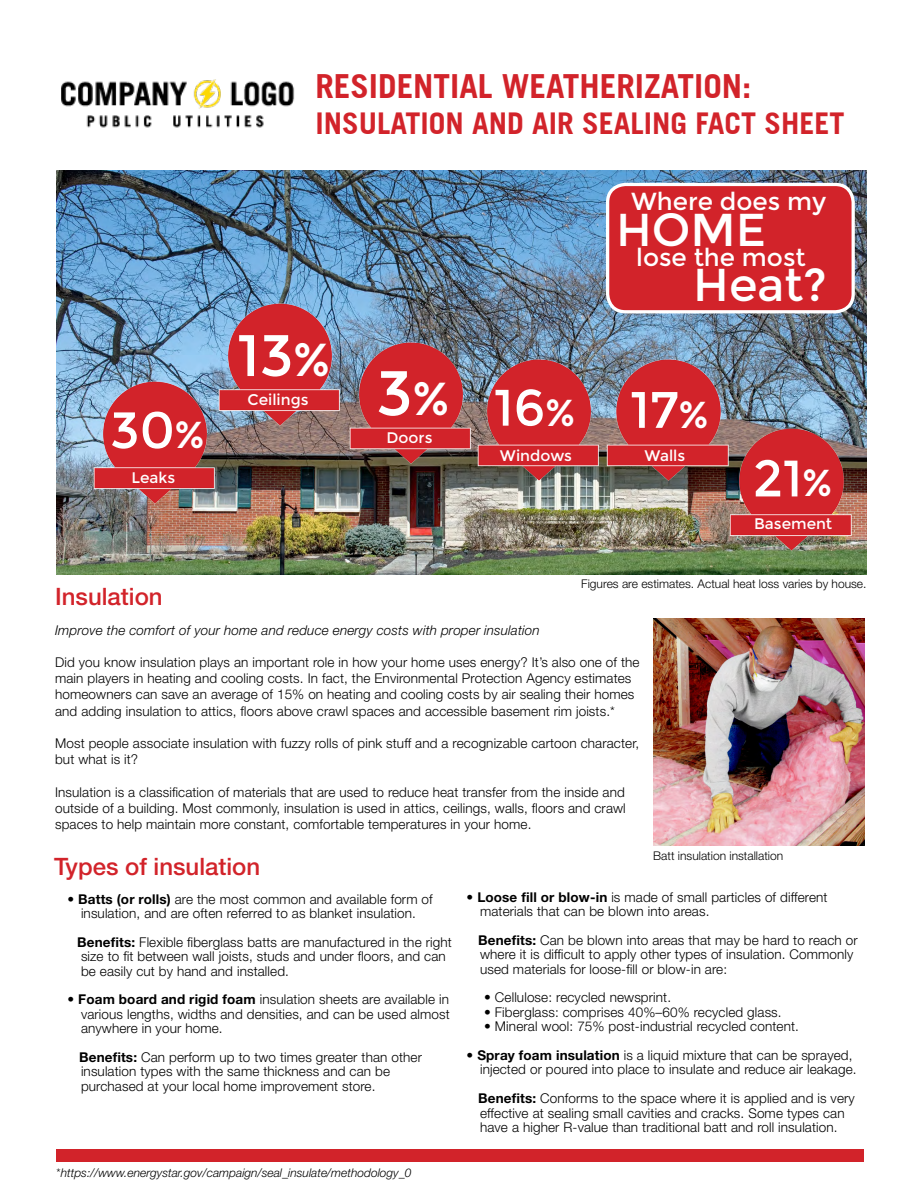
<style>
.page{position:relative;width:918px;height:1188px;background:#fff}
.page>*{position:absolute;margin:0;border:0;box-sizing:border-box;transform-origin:0 0}
.t1{font:63.15px "Montserrat";color:#fff}
.t2{font:58.5px "Montserrat";color:#fff}
.t3{font:51.3px "Montserrat";color:#fff}
.t4{font:46.05px "Montserrat";color:#fff}
.Header_1{font:700 33.3px "Trade Gothic";color:#d2232a}
.Header_1-2{font:700 30px "Trade Gothic";color:#d2232a}
.t5{font:24.75px "Montserrat";color:#fff}
.t6{font:500 24px "Helvetica Neue LT Std";color:#d2232a}
.t7{font:15.3px "Montserrat";color:#fff}
.t8{font:300 13.5px/14.4px "Helvetica Neue LT Std";letter-spacing:.01em;color:#000}
.t9{font:italic 300 13.5px "Helvetica Neue LT Std";letter-spacing:.01em;color:#000}
.t10{font:300 12px "Helvetica Neue LT Std";color:#000}
.t11{font:italic 300 12px "Helvetica Neue LT Std";color:#000}
.s1{font-size:37.5px}
.s2{font-size:46.2px}
.s3{font-weight:700}
.s4{font-style:normal}
</style>
<div class="page">
<img style="left:653px;top:619px;width:211px;height:227px">
<div style="left:57px;top:1149px;width:807px;height:13px;background:#d2232a"></div>
<img style="left:57px;top:171px;width:809px;height:404px">
<img style="left:202px;top:287px;width:156px;height:155px">
<img style="left:77px;top:365px;width:156px;height:155px">
<img style="left:333px;top:325px;width:156px;height:156px">
<img style="left:714px;top:412px;width:153px;height:155px">
<img style="left:617px;top:342px;width:129px;height:156px">
<img style="left:461px;top:342px;width:156px;height:156px">
<div style="left:608px;top:184px;width:245px;height:128px;background:#d2232a;border-radius:18px"></div>
<div style="left:606px;top:183px;width:249px;height:130px;border:3px solid #fff;border-radius:18px"></div>
<img style="left:61px;top:79px;width:234px;height:49px">
<p class="Header_1" style="left:315px;top:66px;width:438px">RESIDENTIAL WEATHERIZATION:</p>
<p class="Header_1-2" style="left:315px;top:105px;width:531px">INSULATION AND AIR SEALING FACT SHEET</p>
<p class="t3" style="left:110px;top:400px;width:96px">30<span class="s1">%</span></p>
<p class="t7" style="left:131px;top:469px;width:45px">Leaks</p>
<p class="t2" style="left:237px;top:322px;width:94px">13<span class="s2">%</span></p>
<p class="t7" style="left:247px;top:390px;width:63px">Ceilings</p>
<p class="t1" style="left:376px;top:356px;width:74px">3<span class="s2">%</span></p>
<p class="t7" style="left:387px;top:429px;width:47px">Doors</p>
<p class="t3" style="left:494px;top:378px;width:82px">16<span class="s1">%</span></p>
<p class="t7" style="left:500px;top:447px;width:74px">Windows</p>
<p class="t5" style="left:631px;top:187px;width:197px">Where does my</p>
<p class="t4" style="left:616px;top:203px;width:151px">HOME</p>
<p class="t5" style="left:636px;top:243px;width:171px">lose the most</p>
<p class="t4" style="left:693px;top:258px;width:135px">Heat?</p>
<p class="t3" style="left:630px;top:380px;width:79px">17<span class="s1">%</span></p>
<p class="t7" style="left:645px;top:447px;width:42px">Walls</p>
<p class="t3" style="left:753px;top:449px;width:81px">21<span class="s1">%</span></p>
<p class="t7" style="left:754px;top:515px;width:80px">Basement</p>
<p class="t10" style="left:581px;top:576px;width:287px">Figures are estimates. Actual heat loss varies by house.</p>
<p class="t6" style="left:55px;top:582px;width:109px">Insulation</p>
<p class="t9" style="left:55px;top:622px;width:486px">Improve the comfort of your home and reduce energy costs with proper insulation</p>
<p class="t8" style="left:55px;top:654px;width:586px;line-height:16.2px">Did you know insulation plays an important role in how your home uses energy? It’s also one of the main players in heating and cooling costs. In fact, the Environmental Protection Agency estimates homeowners can save an average of 15% on heating and cooling costs by air sealing their homes and adding insulation to attics, floors above crawl spaces and accessible basement rim joists.*</p>
<p class="t8" style="left:55px;top:735px;width:586px;line-height:16.2px">Most people associate insulation with fuzzy rolls of pink stuff and a recognizable cartoon character, but what is it?</p>
<p class="t8" style="left:55px;top:783px;width:572px;line-height:16.2px;text-align:justify">Insulation is a classification of materials that are used to reduce heat transfer from the inside and outside of a building. Most commonly, insulation is used in attics, ceilings, walls, floors and crawl spaces to help maintain more constant, comfortable temperatures in your home.</p>
<p class="t6" style="left:54px;top:852px;width:208px">Types of insulation</p>
<p class="t8" style="left:68px;top:891px;width:367px;text-align:center"><span class="s3">• Batts (or rolls)</span> are the most common and available form of insulation, and are often referred to as blanket insulation.</p>
<p class="t8" style="left:77px;top:935px;width:376px"><span class="s3">Benefits:</span> Flexible fiberglass batts are manufactured in the right size to fit between wall joists, studs and under floors, and can be easily cut by hand and installed.</p>
<p class="t8" style="left:81px;top:992px;width:370px;text-align:justify;text-indent:-14px"><span class="s3">• Foam board and rigid foam</span> insulation sheets are available in various lengths, widths and densities, and can be used almost anywhere in your home.</p>
<p class="t8" style="left:79px;top:1050px;width:344px"><span class="s3">Benefits:</span> Can perform up to two times greater than other insulation types with the same thickness and can be purchased at your local home improvement store.</p>
<p class="t11" style="left:57px;top:1166px;width:356px"><span class="s4">*</span>https://www.energystar.gov/campaign/seal_insulate/methodology_0</p>
<p class="t10" style="left:653px;top:849px;width:131px">Batt insulation installation</p>
<p class="t8" style="left:480px;top:889px;width:349px;text-indent:-14px"><span class="s3">• Loose fill or blow-in</span> is made of small particles of different materials that can be blown into areas.</p>
<p class="t8" style="left:478px;top:932px;width:381px"><span class="s3">Benefits:</span> Can be blown into areas that may be hard to reach or where it is difficult to apply other types of insulation. Commonly used materials for loose-fill or blow-in are:</p>
<p class="t8" style="left:484px;top:990px;width:188px">• Cellulose: recycled newsprint.</p>
<p class="t8" style="left:484px;top:1004px;width:299px">• Fiberglass: comprises 40%–60% recycled glass.</p>
<p class="t8" style="left:484px;top:1019px;width:316px">• Mineral wool: 75% post-industrial recycled content.</p>
<p class="t8" style="left:467px;top:1048px;width:392px;text-align:right">• <span class="s3">Spray foam insulation</span> is a liquid mixture that can be sprayed, injected or poured into place to insulate and reduce air leakage.</p>
<p class="t8" style="left:478px;top:1091px;width:378px"><span class="s3">Benefits:</span> Conforms to the space where it is applied and is very effective at sealing small cavities and cracks. Some types can have a higher R-value than traditional batt and roll insulation.</p>
</div>
